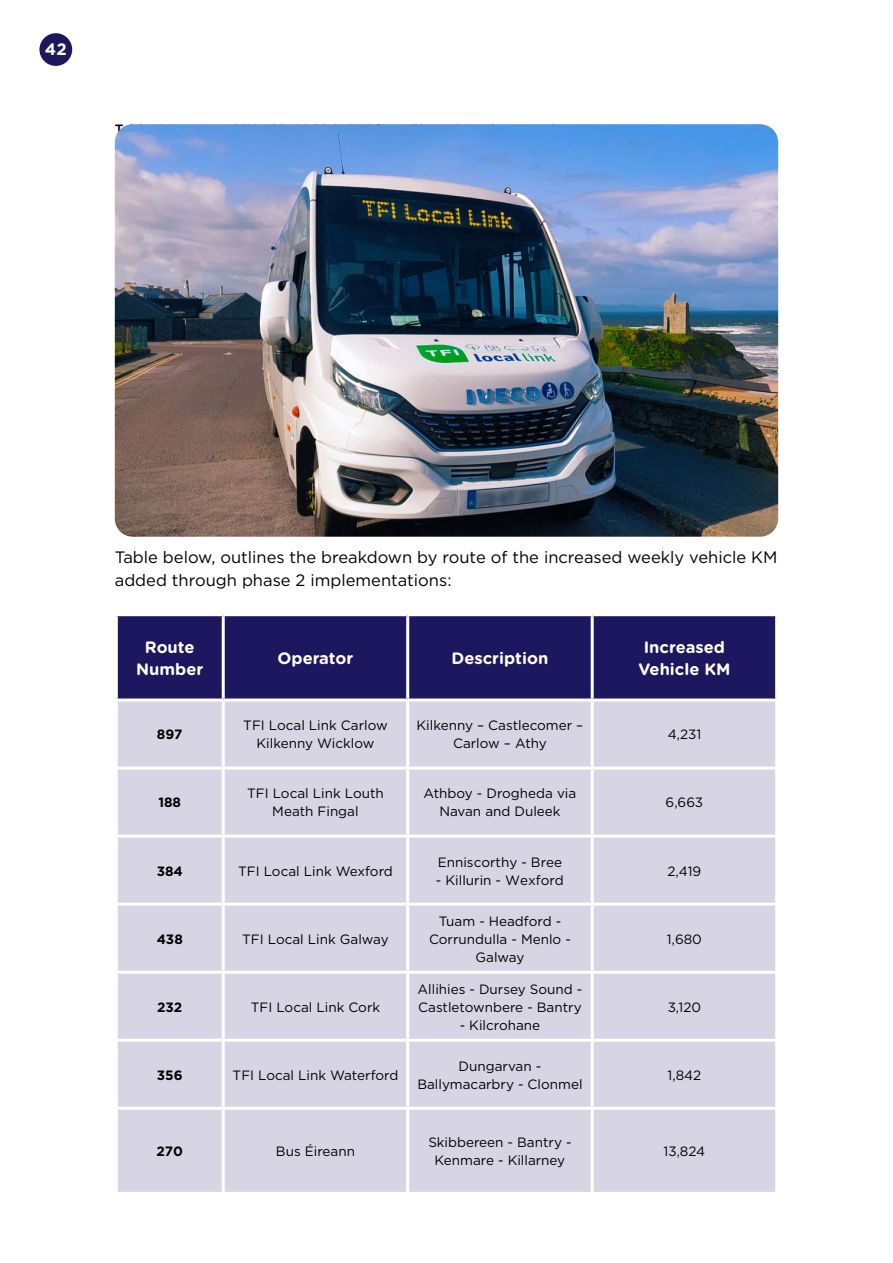
<style>
.page{position:relative;width:893px;height:1263px;background:#fff}
.page>*{position:absolute;margin:0;border:0;box-sizing:border-box;transform-origin:0 0}
.H1_Intro{font:16.5px/22.5px "Gotham";color:#000}
.Table_Heading{font:700 16.5px/22.5px "Gotham Rounded";color:#fff;text-align:center}
.t1{font:700 16.5px "Gotham";color:#fff}
.Table_body{font:13.5px/18px "Gotham";color:#000;text-align:center}
.Table_body-2{font:700 13.5px "Gotham";color:#000}
</style>
<div class="page">
<div style="left:39px;top:33px;width:33px;height:33px;background:#1d1760;border-radius:50%"></div>
<img style="left:115px;top:124px;width:663px;height:413px">
<div style="left:118px;top:616px;width:657px;height:82px;background:#1d1760"></div>
<div style="left:118px;top:701px;width:657px;height:491px;background:#d7d5e4"></div>
<hr style="left:222px;top:701px;width:3px;height:65px;background:#fff">
<hr style="left:406px;top:701px;width:3px;height:65px;background:#fff">
<hr style="left:591px;top:701px;width:3px;height:65px;background:#fff">
<hr style="left:222px;top:838px;width:3px;height:65px;background:#fff">
<hr style="left:406px;top:838px;width:3px;height:65px;background:#fff">
<hr style="left:591px;top:838px;width:3px;height:65px;background:#fff">
<hr style="left:222px;top:906px;width:3px;height:65px;background:#fff">
<hr style="left:406px;top:906px;width:3px;height:65px;background:#fff">
<hr style="left:591px;top:906px;width:3px;height:65px;background:#fff">
<hr style="left:222px;top:974px;width:3px;height:65px;background:#fff">
<hr style="left:406px;top:974px;width:3px;height:65px;background:#fff">
<hr style="left:591px;top:974px;width:3px;height:65px;background:#fff">
<hr style="left:222px;top:1042px;width:3px;height:65px;background:#fff">
<hr style="left:406px;top:1042px;width:3px;height:65px;background:#fff">
<hr style="left:591px;top:1042px;width:3px;height:65px;background:#fff">
<hr style="left:222px;top:1110px;width:3px;height:82px;background:#fff">
<hr style="left:406px;top:1110px;width:3px;height:82px;background:#fff">
<hr style="left:591px;top:1110px;width:3px;height:82px;background:#fff">
<hr style="left:222px;top:616px;width:3px;height:82px;background:#fff">
<hr style="left:406px;top:616px;width:3px;height:82px;background:#fff">
<hr style="left:591px;top:616px;width:3px;height:82px;background:#fff">
<hr style="left:115px;top:766px;width:108px;height:3px;background:#fff">
<hr style="left:592px;top:766px;width:186px;height:3px;background:#fff">
<hr style="left:115px;top:835px;width:108px;height:3px;background:#fff">
<hr style="left:592px;top:835px;width:186px;height:3px;background:#fff">
<hr style="left:115px;top:903px;width:108px;height:3px;background:#fff">
<hr style="left:223px;top:903px;width:185px;height:3px;background:#fff">
<hr style="left:408px;top:903px;width:184px;height:3px;background:#fff">
<hr style="left:592px;top:903px;width:186px;height:3px;background:#fff">
<hr style="left:115px;top:971px;width:108px;height:3px;background:#fff">
<hr style="left:223px;top:971px;width:185px;height:3px;background:#fff">
<hr style="left:408px;top:971px;width:184px;height:3px;background:#fff">
<hr style="left:592px;top:971px;width:186px;height:3px;background:#fff">
<hr style="left:115px;top:1039px;width:108px;height:3px;background:#fff">
<hr style="left:223px;top:1039px;width:185px;height:3px;background:#fff">
<hr style="left:408px;top:1039px;width:184px;height:3px;background:#fff">
<hr style="left:592px;top:1039px;width:186px;height:3px;background:#fff">
<hr style="left:115px;top:1107px;width:108px;height:3px;background:#fff">
<hr style="left:223px;top:1107px;width:185px;height:3px;background:#fff">
<hr style="left:408px;top:1107px;width:184px;height:3px;background:#fff">
<hr style="left:592px;top:1107px;width:186px;height:3px;background:#fff">
<hr style="left:223px;top:766px;width:185px;height:3px;background:#fff">
<hr style="left:222px;top:769px;width:3px;height:66px;background:#fff">
<hr style="left:408px;top:766px;width:184px;height:3px;background:#fff">
<hr style="left:406px;top:769px;width:3px;height:66px;background:#fff">
<hr style="left:591px;top:769px;width:3px;height:66px;background:#fff">
<hr style="left:223px;top:835px;width:185px;height:3px;background:#fff">
<hr style="left:408px;top:835px;width:184px;height:3px;background:#fff">
<p class="t1" style="left:45px;top:38px;width:23px">42</p>
<p class="H1_Intro" style="left:115px;top:546px;width:664px">Table below, outlines the breakdown by route of the increased weekly vehicle KM added through phase 2 implementations:</p>
<p class="Table_Heading" style="left:136px;top:635px;width:69px">Route<br>Number</p>
<p class="Table_Heading" style="left:278px;top:646px;width:77px">Operator</p>
<p class="Table_Heading" style="left:452px;top:646px;width:98px">Description</p>
<p class="Table_Heading" style="left:638px;top:635px;width:94px">Increased<br>Vehicle KM</p>
<p class="Table_body-2" style="left:157px;top:726px;width:27px">897</p>
<p class="Table_body" style="left:243px;top:716px;width:146px">TFI Local Link Carlow<br>Kilkenny Wicklow</p>
<p class="Table_body" style="left:417px;top:716px;width:168px">Kilkenny – Castlecomer –<br>Carlow – Athy</p>
<p class="Table_body" style="left:668px;top:725px;width:35px">4,231</p>
<p class="Table_body-2" style="left:158px;top:794px;width:24px">188</p>
<p class="Table_body" style="left:247px;top:784px;width:138px">TFI Local Link Louth<br>Meath Fingal</p>
<p class="Table_body" style="left:424px;top:784px;width:154px">Athboy - Drogheda via<br>Navan and Duleek</p>
<p class="Table_body" style="left:666px;top:793px;width:39px">6,663</p>
<p class="Table_body-2" style="left:157px;top:862px;width:28px">384</p>
<p class="Table_body" style="left:238px;top:861px;width:156px">TFI Local Link Wexford</p>
<p class="Table_body" style="left:438px;top:852px;width:126px">Enniscorthy - Bree</p>
<p class="Table_body" style="left:436px;top:870px;width:129px">- Killurin - Wexford</p>
<p class="Table_body" style="left:668px;top:861px;width:35px">2,419</p>
<p class="Table_body-2" style="left:157px;top:930px;width:28px">438</p>
<p class="Table_body" style="left:242px;top:929px;width:148px">TFI Local Link Galway</p>
<p class="Table_body" style="left:429px;top:911px;width:143px">Tuam - Headford -<br>Corrundulla - Menlo -<br>Galway</p>
<p class="Table_body" style="left:667px;top:929px;width:37px">1,680</p>
<p class="Table_body-2" style="left:157px;top:998px;width:27px">232</p>
<p class="Table_body" style="left:251px;top:997px;width:131px">TFI Local Link Cork</p>
<p class="Table_body" style="left:418px;top:979px;width:166px;text-align:left">Allihies - Dursey Sound -<br>Castletownbere - Bantry</p>
<p class="Table_body" style="left:460px;top:1015px;width:82px">- Kilcrohane</p>
<p class="Table_body" style="left:668px;top:997px;width:35px">3,120</p>
<p class="Table_body-2" style="left:157px;top:1066px;width:27px">356</p>
<p class="Table_body" style="left:233px;top:1065px;width:167px">TFI Local Link Waterford</p>
<p class="Table_body" style="left:417px;top:1056px;width:167px">Dungarvan -<br>Ballymacarbry - Clonmel</p>
<p class="Table_body" style="left:667px;top:1065px;width:35px">1,842</p>
<p class="Table_body-2" style="left:157px;top:1142px;width:28px">270</p>
<p class="Table_body" style="left:276px;top:1142px;width:81px">Bus Éireann</p>
<p class="Table_body" style="left:428px;top:1133px;width:145px">Skibbereen - Bantry -<br>Kenmare - Killarney</p>
<p class="Table_body" style="left:664px;top:1142px;width:43px">13,824</p>
</div>
